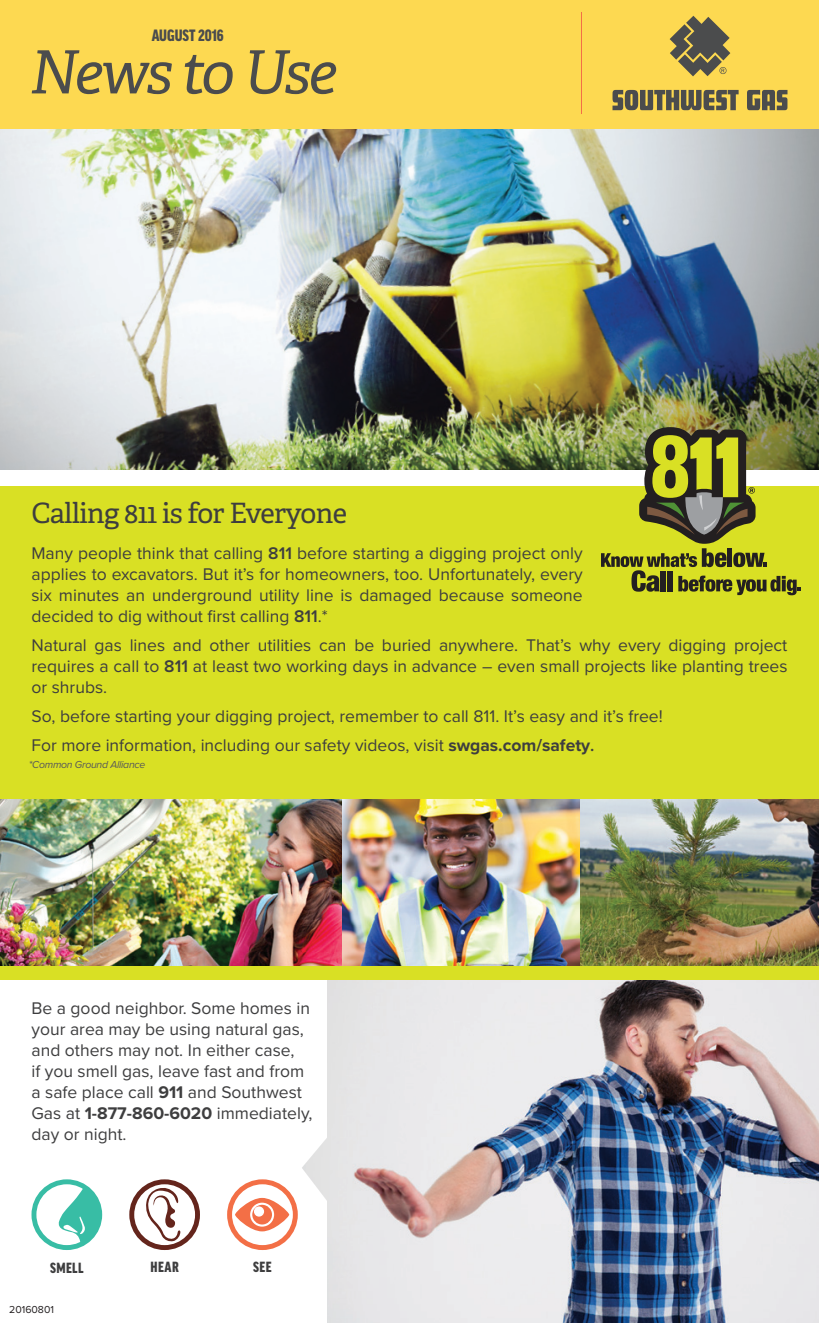
<style>
.page{position:relative;width:819px;height:1323px;background:#fff}
.page>*{position:absolute;margin:0;border:0;box-sizing:border-box;transform-origin:0 0}
.t1{font:italic 59.5px "Adelle";letter-spacing:-.06em;color:#4b4c4d}
.t2{font:28px "Adelle";letter-spacing:-.025em;color:#3e3e3f}
.t3{font:17.5px/21px "Proxima Nova";color:#3e3e3f;text-align:justify}
.t4{font:900 condensed 17.5px "Good Headline Pro";color:#4b4c4d}
.t5{font:900 condensed 15.75px "Good Headline Pro";letter-spacing:.03em;color:#3e3e3f}
.t6{font:italic 10.5px "Proxima Nova";letter-spacing:-.025em;color:#57585a}
.t7{font:10.5px "Proxima Nova";color:#231f20}
.s1{font-weight:600}
.s2{font-weight:700}
</style>
<div class="page">
<img style="left:302px;top:980px;width:517px;height:343px">
<img style="left:0;top:129px;width:819px;height:341px">
<div style="left:0;top:486px;width:819px;height:494px;background:#d9e024"></div>
<div style="left:0;top:0;width:819px;height:129px;background:#fdd951"></div>
<hr style="left:581px;top:12px;width:1px;height:102px;background:#f36f46">
<svg style="left:613px;top:90px;width:126px;height:20px"></svg>
<svg style="left:747px;top:90px;width:41px;height:20px"></svg>
<svg style="left:670px;top:16px;width:60px;height:60px"></svg>
<svg style="left:227px;top:1179px;width:71px;height:71px"></svg>
<svg style="left:32px;top:1179px;width:70px;height:71px"></svg>
<svg style="left:129px;top:1179px;width:71px;height:71px"></svg>
<img style="left:0;top:799px;width:819px;height:167px">
<svg style="left:601px;top:427px;width:200px;height:168px"></svg>
<p class="t4" style="left:152px;top:26px;width:74px">AUGUST 2016</p>
<p class="t1" style="left:30px;top:29px;width:309px">News to Use</p>
<p class="t2" style="left:32px;top:493px;width:317px">Calling 811 is for Everyone</p>
<p class="t3" style="left:32px;top:543px;width:553px">Many people think that calling <span class="s1">811</span> before starting a digging project only applies to excavators. But it’s for homeowners, too. Unfortunately, every six minutes an underground utility line is damaged because someone decided to dig without first calling <span class="s1">811</span>.*</p>
<p class="t3" style="left:32px;top:635px;width:758px">Natural gas lines and other utilities can be buried anywhere. That’s why every digging project requires a call to <span class="s1">811</span> at least two working days in advance – even small projects like planting trees or shrubs.</p>
<p class="t3" style="left:32px;top:706px;width:633px">So, before starting your digging project, remember to call 811. It’s easy and it’s free!</p>
<p class="t3" style="left:32px;top:735px;width:565px">For more information, including our safety videos, visit <span class="s2">swgas.com/safety</span><span class="s1">.</span></p>
<p class="t6" style="left:29px;top:758px;width:118px">*Common Ground Alliance</p>
<p class="t3" style="left:32px;top:998px;width:283px;text-align:left">Be a good neighbor. Some homes in your area may be using natural gas, and others may not. In either case,<br>if you smell gas, leave fast and from a safe place call <span class="s2">911</span> and Southwest<br>Gas at <span class="s2">1-877-860-6020</span> immediately, day or night.</p>
<p class="t5" style="left:50px;top:1259px;width:35px">SMELL</p>
<p class="t5" style="left:151px;top:1259px;width:30px">HEAR</p>
<p class="t5" style="left:253px;top:1259px;width:20px">SEE</p>
<p class="t7" style="left:9px;top:1303px;width:46px">20160801</p>
</div>
